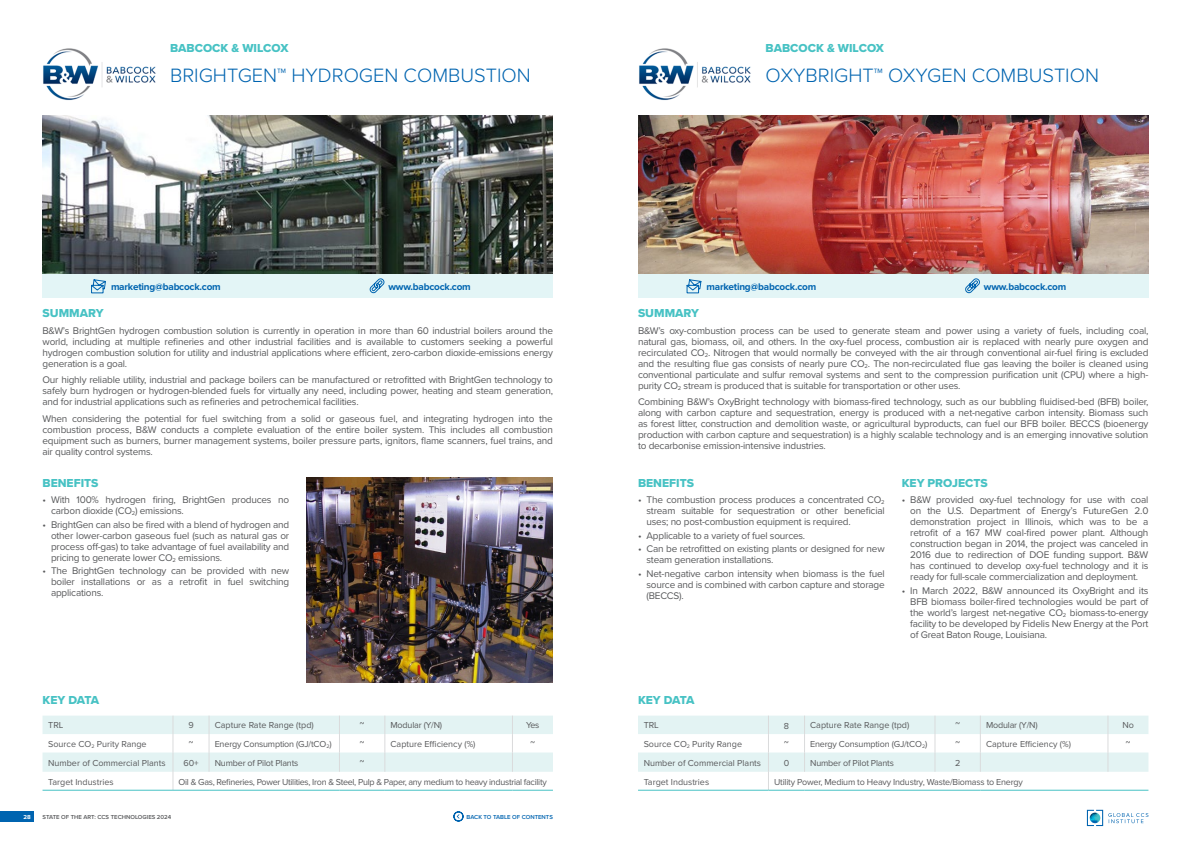
<style>
.page{position:relative;width:1191px;height:842px;background:#fff}
.page>*{position:absolute;margin:0;border:0;box-sizing:border-box;transform-origin:0 0}
.t1{font:300 20px "Proxima Nova";color:#0064b0}
.t2{font:12px "Proxima Nova Extrabld";color:#47c2c4}
.t3{font:10px/11px "Proxima Nova";letter-spacing:-.02em;color:#58595b;text-align:justify}
.t4{font:700 10px "Proxima Nova";letter-spacing:-.02em;color:#0064b0}
.t5{font:9px "Proxima Nova";letter-spacing:-.02em;color:#58595b}
.t6{font:9px "Proxima Nova";color:#58595b}
.t7{font:600 6px "Proxima Nova";color:#58595b}
.t8{font:600 6px "Proxima Nova";color:#0064b0}
.t9{font:700 6px "Proxima Nova";color:#fff}
</style>
<div class="page">
<div style="left:0;top:812px;width:34px;height:10px;background:#0064b0"></div>
<svg style="left:1087px;top:810px;width:61px;height:16px"></svg>
<svg style="left:453px;top:811px;width:10px;height:10px"></svg>
<img style="left:43px;top:116px;width:510px;height:158px">
<img style="left:638px;top:116px;width:510px;height:158px">
<div style="left:43px;top:274px;width:510px;height:24px;background:#e3f5f6"></div>
<div style="left:638px;top:274px;width:510px;height:24px;background:#e3f5f6"></div>
<svg style="left:91px;top:279px;width:15px;height:15px"></svg>
<svg style="left:686px;top:279px;width:16px;height:15px"></svg>
<svg style="left:369px;top:278px;width:16px;height:16px"></svg>
<svg style="left:965px;top:278px;width:15px;height:16px"></svg>
<hr style="left:43px;top:790px;width:130px;height:1px;background:#47c2c4">
<hr style="left:173px;top:790px;width:36px;height:1px;background:#47c2c4">
<hr style="left:209px;top:790px;width:130px;height:1px;background:#47c2c4">
<hr style="left:339px;top:790px;width:46px;height:1px;background:#47c2c4">
<hr style="left:385px;top:790px;width:127px;height:1px;background:#47c2c4">
<hr style="left:512px;top:790px;width:41px;height:1px;background:#47c2c4">
<svg style="left:43px;top:716px;width:510px;height:74px"></svg>
<hr style="left:638px;top:790px;width:130px;height:1px;background:#47c2c4">
<hr style="left:768px;top:790px;width:36px;height:1px;background:#47c2c4">
<hr style="left:804px;top:790px;width:131px;height:1px;background:#47c2c4">
<hr style="left:935px;top:790px;width:45px;height:1px;background:#47c2c4">
<hr style="left:980px;top:790px;width:128px;height:1px;background:#47c2c4">
<hr style="left:1108px;top:790px;width:40px;height:1px;background:#47c2c4">
<svg style="left:638px;top:716px;width:510px;height:74px"></svg>
<img style="left:306px;top:478px;width:247px;height:205px">
<img style="left:43px;top:48px;width:113px;height:52px">
<img style="left:639px;top:48px;width:112px;height:52px">
<p class="t2" style="left:170px;top:39px;width:120px">BABCOCK &amp; WILCOX</p>
<p class="t2" style="left:765px;top:39px;width:120px">BABCOCK &amp; WILCOX</p>
<h1 class="t1" style="left:170px;top:60px;width:362px">BRIGHTGEN™ HYDROGEN COMBUSTION</h1>
<h1 class="t1" style="left:765px;top:60px;width:335px">OXYBRIGHT™ OXYGEN COMBUSTION</h1>
<p class="t4" style="left:111px;top:281px;width:111px">marketing@babcock.com</p>
<p class="t4" style="left:388px;top:281px;width:84px">www.babcock.com</p>
<p class="t4" style="left:706px;top:281px;width:111px">marketing@babcock.com</p>
<p class="t4" style="left:984px;top:281px;width:84px">www.babcock.com</p>
<p class="t2" style="left:43px;top:304px;width:63px">SUMMARY</p>
<p class="t2" style="left:638px;top:304px;width:63px">SUMMARY</p>
<p class="t3" style="left:43px;top:324px;width:512px">B&amp;W’s BrightGen hydrogen combustion solution is currently in operation in more than 60 industrial boilers around the world, including at multiple refineries and other industrial facilities and is available to customers seeking a powerful hydrogen combustion solution for utility and industrial applications where efficient, zero-carbon dioxide-emissions energy generation is a goal.</p>
<p class="t3" style="left:43px;top:374px;width:512px">Our highly reliable utility, industrial and package boilers can be manufactured or retrofitted with BrightGen technology to safely burn hydrogen or hydrogen-blended fuels for virtually any need, including power, heating and steam generation, and for industrial applications such as refineries and petrochemical facilities.</p>
<p class="t3" style="left:43px;top:413px;width:512px">When considering the potential for fuel switching from a solid or gaseous fuel, and integrating hydrogen into the combustion process, B&amp;W conducts a complete evaluation of the entire boiler system. This includes all combustion equipment such as burners, burner management systems, boiler pressure parts, ignitors, flame scanners, fuel trains, and air quality control systems.</p>
<p class="t3" style="left:638px;top:324px;width:512px">B&amp;W’s oxy-combustion process can be used to generate steam and power using a variety of fuels, including coal, natural gas, biomass, oil, and others. In the oxy-fuel process, combustion air is replaced with nearly pure oxygen and recirculated CO<sub>2</sub>. Nitrogen that would normally be conveyed with the air through conventional air-fuel firing is excluded and the resulting flue gas consists of nearly pure CO<sub>2</sub>. The non-recirculated flue gas leaving the boiler is cleaned using conventional particulate and sulfur removal systems and sent to the compression purification unit (CPU) where a high&shy;purity CO<sub>2</sub> stream is produced that is suitable for transportation or other uses.</p>
<p class="t3" style="left:638px;top:396px;width:512px">Combining B&amp;W’s OxyBright technology with biomass-fired technology, such as our bubbling fluidised-bed (BFB) boiler, along with carbon capture and sequestration, energy is produced with a net-negative carbon intensity. Biomass such as forest litter, construction and demolition waste, or agricultural byproducts, can fuel our BFB boiler. BECCS (bioenergy production with carbon capture and sequestration) is a highly scalable technology and is an emerging innovative solution to decarbonise emission-intensive industries.</p>
<p class="t2" style="left:43px;top:474px;width:57px">BENEFITS</p>
<p class="t2" style="left:638px;top:474px;width:57px">BENEFITS</p>
<p class="t2" style="left:901px;top:474px;width:87px">KEY PROJECTS</p>
<p class="t3" style="left:51px;top:493px;width:240px;text-indent:-8px">• With 100% hydrogen firing, BrightGen produces no carbon dioxide (CO<sub>2</sub>) emissions.</p>
<p class="t3" style="left:51px;top:518px;width:240px;text-indent:-8px">• BrightGen can also be fired with a blend of hydrogen and other lower-carbon gaseous fuel (such as natural gas or process off-gas) to take advantage of fuel availability and pricing to generate lower CO<sub>2</sub> emissions.</p>
<p class="t3" style="left:51px;top:565px;width:240px;text-indent:-8px">• The BrightGen technology can be provided with new boiler installations or as a retrofit in fuel switching applications.</p>
<p class="t3" style="left:646px;top:493px;width:240px;text-indent:-9px">• The combustion process produces a concentrated CO<sub>2 </sub>stream suitable for sequestration or other beneficial uses; no post-combustion equipment is required.</p>
<p class="t3" style="left:638px;top:529px;width:169px">• Applicable to a variety of fuel sources.</p>
<p class="t3" style="left:646px;top:543px;width:240px;text-indent:-9px">• Can be retrofitted on existing plants or designed for new steam generation installations.</p>
<p class="t3" style="left:646px;top:568px;width:240px;text-indent:-8px">• Net-negative carbon intensity when biomass is the fuel source and is combined with carbon capture and storage (BECCS).</p>
<p class="t3" style="left:910px;top:493px;width:240px;text-indent:-9px">• B&amp;W provided oxy-fuel technology for use with coal on the U.S. Department of Energy’s FutureGen 2.0 demonstration project in Illinois, which was to be a retrofit of a 167 MW coal-fired power plant. Although construction began in 2014, the project was canceled in 2016 due to redirection of DOE funding support. B&amp;W has continued to develop oxy-fuel technology and it is ready for full-scale commercialization and deployment.</p>
<p class="t3" style="left:910px;top:584px;width:240px;text-indent:-8px">• In March 2022, B&amp;W announced its OxyBright and its BFB biomass boiler-fired technologies would be part of the world’s largest net-negative CO<sub>2</sub> biomass-to-energy facility to be developed by Fidelis New Energy at the Port of Great Baton Rouge, Louisiana.</p>
<p class="t2" style="left:43px;top:691px;width:58px">KEY DATA</p>
<p class="t2" style="left:638px;top:691px;width:58px">KEY DATA</p>
<p class="t5" style="left:48px;top:719px;width:17px">TRL</p>
<p class="t5" style="left:188px;top:719px;width:7px">9</p>
<p class="t6" style="left:215px;top:719px;width:101px">Capture Rate Range (tpd)</p>
<p class="t5" style="left:360px;top:719px;width:6px">~</p>
<p class="t5" style="left:390px;top:719px;width:53px">Modular (Y/N)</p>
<p class="t5" style="left:526px;top:719px;width:15px">Yes</p>
<p class="t6" style="left:48px;top:737px;width:100px">Source CO<sub>2</sub> Purity Range</p>
<p class="t5" style="left:189px;top:737px;width:6px">~</p>
<p class="t5" style="left:215px;top:737px;width:119px">Energy Consumption (GJ/tCO<sub>2</sub>)</p>
<p class="t5" style="left:360px;top:737px;width:6px">~</p>
<p class="t6" style="left:390px;top:737px;width:86px">Capture Efficiency (%)</p>
<p class="t5" style="left:530px;top:737px;width:6px">~</p>
<p class="t6" style="left:48px;top:756px;width:119px">Number of Commercial Plants</p>
<p class="t5" style="left:183px;top:756px;width:16px">60+</p>
<p class="t5" style="left:215px;top:756px;width:85px">Number of Pilot Plants</p>
<p class="t5" style="left:360px;top:756px;width:6px">~</p>
<p class="t6" style="left:48px;top:775px;width:67px">Target Industries</p>
<p class="t5" style="left:179px;top:775px;width:369px">Oil &amp; Gas, Refineries, Power Utilities, Iron &amp; Steel, Pulp &amp; Paper, any medium to heavy industrial facility</p>
<p class="t5" style="left:643px;top:719px;width:17px">TRL</p>
<p class="t5" style="left:784px;top:719px;width:7px">8</p>
<p class="t6" style="left:810px;top:719px;width:101px">Capture Rate Range (tpd)</p>
<p class="t5" style="left:955px;top:719px;width:6px">~</p>
<p class="t5" style="left:986px;top:719px;width:53px">Modular (Y/N)</p>
<p class="t5" style="left:1122px;top:719px;width:13px">No</p>
<p class="t6" style="left:643px;top:737px;width:100px">Source CO<sub>2</sub> Purity Range</p>
<p class="t5" style="left:784px;top:737px;width:6px">~</p>
<p class="t5" style="left:810px;top:737px;width:119px">Energy Consumption (GJ/tCO<sub>2</sub>)</p>
<p class="t5" style="left:955px;top:737px;width:6px">~</p>
<p class="t6" style="left:986px;top:737px;width:86px">Capture Efficiency (%)</p>
<p class="t5" style="left:1126px;top:737px;width:6px">~</p>
<p class="t6" style="left:643px;top:756px;width:119px">Number of Commercial Plants</p>
<p class="t5" style="left:783px;top:756px;width:7px">0</p>
<p class="t5" style="left:810px;top:756px;width:85px">Number of Pilot Plants</p>
<p class="t5" style="left:955px;top:756px;width:7px">2</p>
<p class="t6" style="left:643px;top:775px;width:67px">Target Industries</p>
<p class="t5" style="left:774px;top:775px;width:250px">Utility Power, Medium to Heavy Industry, Waste/Biomass to Energy</p>
<p class="t9" style="left:23px;top:813px;width:9px">28</p>
<p class="t7" style="left:43px;top:812px;width:130px">STATE OF THE ART: CCS TECHNOLOGIES 2024</p>
<p class="t8" style="left:466px;top:812px;width:88px">BACK TO TABLE OF CONTENTS</p>
</div>
